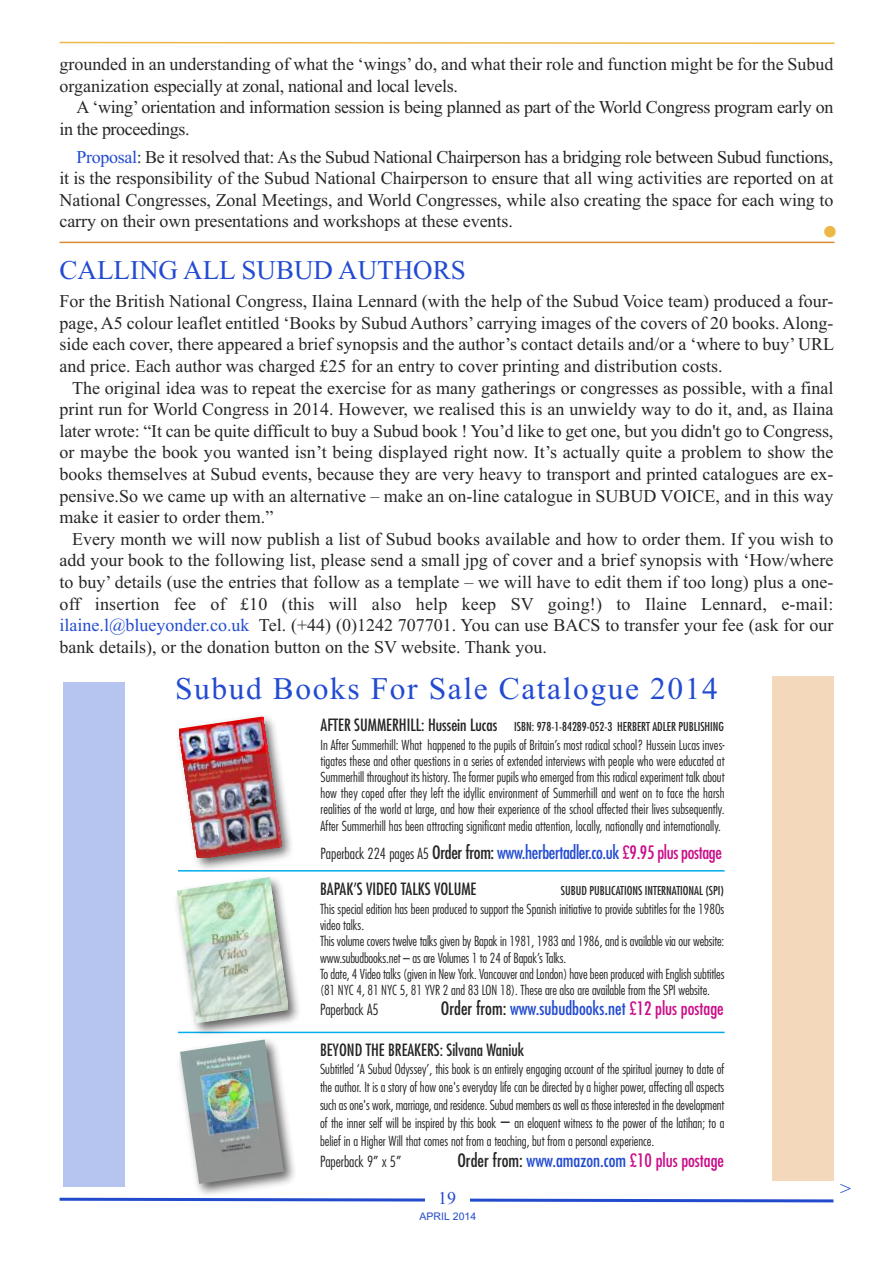
<style>
.page{position:relative;width:893px;height:1263px;background:#fff}
.page>*{position:absolute;margin:0;border:0;box-sizing:border-box;transform-origin:0 0}
.t1{font:italic 46.5px "Times New Roman";color:#ecb847}
.t2{font:31.5px "Times New Roman";letter-spacing:.05em;color:#234bd1}
.t3{font:27px "Times New Roman";color:#234bd1}
.t4{font:19.5px "Times New Roman";color:#234bd1}
.t5{font:18px/21.6px "Times New Roman";letter-spacing:-.005em;color:#272627;text-align:justify}
.t6{font:condensed 18px "Futura";color:#234bd1}
.t7{font:condensed 18px "Futura";letter-spacing:-.02em;color:#234bd1}
.t8{font:18px "Times New Roman";color:#224acc}
.t9{font:condensed 16.5px "Futura";color:#272627}
.t10{font:300 condensed 15px "Futura";color:#272627}
.t11{font:300 condensed 13.5px/16.2px "Futura";letter-spacing:-.005em;color:#272627;text-align:justify}
.t12{font:condensed 12px "Futura";color:#272627}
.t13{font:10.5px "Arial";color:#224acc}
.s1{color:#234bd1}
.s2{font-size:16.5px}
.s3{font-weight:300;font-size:15px;color:#272627}
.s4{color:#272627}
.s5{color:#ca0d89}
.s6{font-size:18px}
</style>
<div class="page">
<svg style="left:59px;top:1197px;width:775px;height:6px"></svg>
<div style="left:425px;top:1192px;width:44px;height:37px;background:#fff"></div>
<svg style="left:59px;top:41px;width:776px;height:3px"></svg>
<img style="left:178px;top:736px;width:114px;height:133px">
<img style="left:179px;top:716px;width:102px;height:142px">
<img style="left:171px;top:1058px;width:133px;height:145px">
<img style="left:180px;top:1044px;width:104px;height:139px">
<hr style="left:178px;top:870px;width:547px;height:1px;background:#00aded">
<hr style="left:178px;top:1032px;width:547px;height:1px;background:#00aded">
<img style="left:176px;top:870px;width:134px;height:174px">
<img style="left:177px;top:877px;width:111px;height:146px">
<hr style="left:60px;top:242px;width:774px;height:1px;background:#dd8931">
<div style="left:63px;top:682px;width:62px;height:504px;background:#b6c4f0"></div>
<div style="left:771px;top:676px;width:62px;height:504px;background:#f4d8bb"></div>
<p class="t5" style="left:60px;top:53px;width:775px">grounded in an understanding of what the ‘wings’ do, and what their role and function might be for the Subud organization especially at zonal, national and local levels.</p>
<p class="t5" style="left:60px;top:96px;width:775px;text-indent:17px">A ‘wing’ orientation and information session is being planned as part of the World Congress program early on in the proceedings.</p>
<p class="t5" style="left:60px;top:146px;width:775px;text-indent:17px"><span class="s1">Proposal</span>: Be it resolved that: As the Subud National Chairperson has a bridging role between Subud functions, it is the responsibility of the Subud National Chairperson to ensure that all wing activities are reported on at National Congresses, Zonal Meetings, and World Congresses, while also creating the space for each wing to carry on their own presentations and workshops at these events.</p>
<h1 class="t1" style="left:822px;top:203px;width:18px">•</h1>
<h3 class="t3" style="left:60px;top:254px;width:408px">CALLING ALL SUBUD AUTHORS</h3>
<p class="t5" style="left:60px;top:290px;width:776px">For the British National Congress, Ilaina Lennard (with the help of the Subud Voice team) produced a four&shy;page, A5 colour leaflet entitled ‘Books by Subud Authors’ carrying images of the covers of 20 books. Along&shy;side each cover, there appeared a brief synopsis and the author’s contact details and/or a ‘where to buy’ URL and price. Each author was charged £25 for an entry to cover printing and distribution costs.</p>
<p class="t5" style="left:60px;top:377px;width:775px;text-indent:13px">The original idea was to repeat the exercise for as many gatherings or congresses as possible, with a final print run for World Congress in 2014. However, we realised this is an unwieldy way to do it, and, as Ilaina later wrote: “It can be quite difficult to buy a Subud book ! You’d like to get one, but you didn't go to Congress, or maybe the book you wanted isn’t being displayed right now. It’s actually quite a problem to show the books themselves at Subud events, because they are very heavy to transport and printed catalogues are ex&shy;pensive.So we came up with an alternative – make an on-line catalogue in SUBUD VOICE, and in this way make it easier to order them.”</p>
<p class="t5" style="left:60px;top:528px;width:775px;text-indent:13px">Every month we will now publish a list of Subud books available and how to order them. If you wish to add your book to the following list, please send a small jpg of cover and a brief synopsis with ‘How/where to buy’ details (use the entries that follow as a template – we will have to edit them if too long) plus a one&shy;off insertion fee of £10 (this will also help keep SV going!) to Ilaine Lennard, e-mail: <span class="s1">ilaine.l@blueyonder.co.uk</span> Tel. (+44) (0)1242 707701. You can use BACS to transfer your fee (ask for our bank details), or the donation button on the SV website. Thank you.</p>
<h2 class="t2" style="left:175px;top:669px;width:544px">Subud Books For Sale Catalogue 2014</h2>
<p class="t12" style="left:321px;top:721px;width:405px"><span class="s2">AFTER SUMMERHILL: Hussein Lucas</span> ISBN: 978-1-84289-052-3 HERBERT ADLER PUBLISHING</p>
<p class="t11" style="left:321px;top:737px;width:406px">In After Summerhill: What happened to the pupils of Britain’s most radical school? Hussein Lucas inves&shy;tigates these and other questions in a series of extended interviews with people who were educated at Summerhill throughout its history. The former pupils who emerged from this radical experiment talk about how they coped after they left the idyllic environment of Summerhill and went on to face the harsh realities of the world at large, and how their experience of the school affected their lives subsequently.<br>After Summerhill has been attracting significant media attention, locally, nationally and internationally.</p>
<p class="t7" style="left:321px;top:844px;width:403px"><span class="s3">Paperback 224 pages A5</span> <span class="s4">Order from:</span> www.herbertadler.co.uk <span class="s5">£9.95 plus postage</span></p>
<p class="t9" style="left:320px;top:882px;width:158px">BAPAK’S VIDEO TALKS VOLUME</p>
<p class="t12" style="left:561px;top:885px;width:164px">SUBUD PUBLICATIONS INTERNATIONAL (SPI)</p>
<p class="t11" style="left:320px;top:902px;width:406px;text-align:left">This special edition has been produced to support the Spanish initiative to provide subtitles for the 1980s video talks.<br>This volume covers twelve talks given by Bapak in 1981, 1983 and 1986, and is available via our website: www.subudbooks.net – as are Volumes 1 to 24 of Bapak’s Talks.<br>To date, 4 Video talks (given in New York. Vancouver and London) have been produced with English subtitles (81 NYC 4, 81 NYC 5, 81 YVR 2 and 83 LON 18). These are also are available from the SPI website.</p>
<p class="t10" style="left:320px;top:1003px;width:60px">Paperback A5</p>
<p class="t6" style="left:441px;top:1000px;width:284px"><span class="s4">Order from:</span> www.subudbooks.net <span class="s5">£12 plus postage</span></p>
<p class="t9" style="left:320px;top:1043px;width:206px">BEYOND THE BREAKERS: Silvana Waniuk</p>
<p class="t11" style="left:320px;top:1061px;width:406px;line-height:18px">Subtitled ‘A Subud Odyssey’, this book is an entirely engaging account of the spiritual journey to date of the author. It is a story of how one's everyday life can be directed by a higher power, affecting all aspects such as one's work, marriage, and residence. Subud members as well as those interested in the development of the inner self will be inspired by this book <span class="s6">–</span> an eloquent witness to the power of the latihan; to a belief in a Higher Will that comes not from a teaching, but from a personal experience.</p>
<p class="t10" style="left:320px;top:1155px;width:83px">Paperback 9” x 5”</p>
<p class="t6" style="left:457px;top:1152px;width:268px"><span class="s4">Order from:</span> www.amazon.com <span class="s5">£10 plus postage</span></p>
<p class="t8" style="left:438px;top:1188px;width:19px">19</p>
<p class="t13" style="left:420px;top:1210px;width:58px">APRIL 2014</p>
<p class="t4" style="left:840px;top:1176px;width:12px">&gt;</p>
</div>
